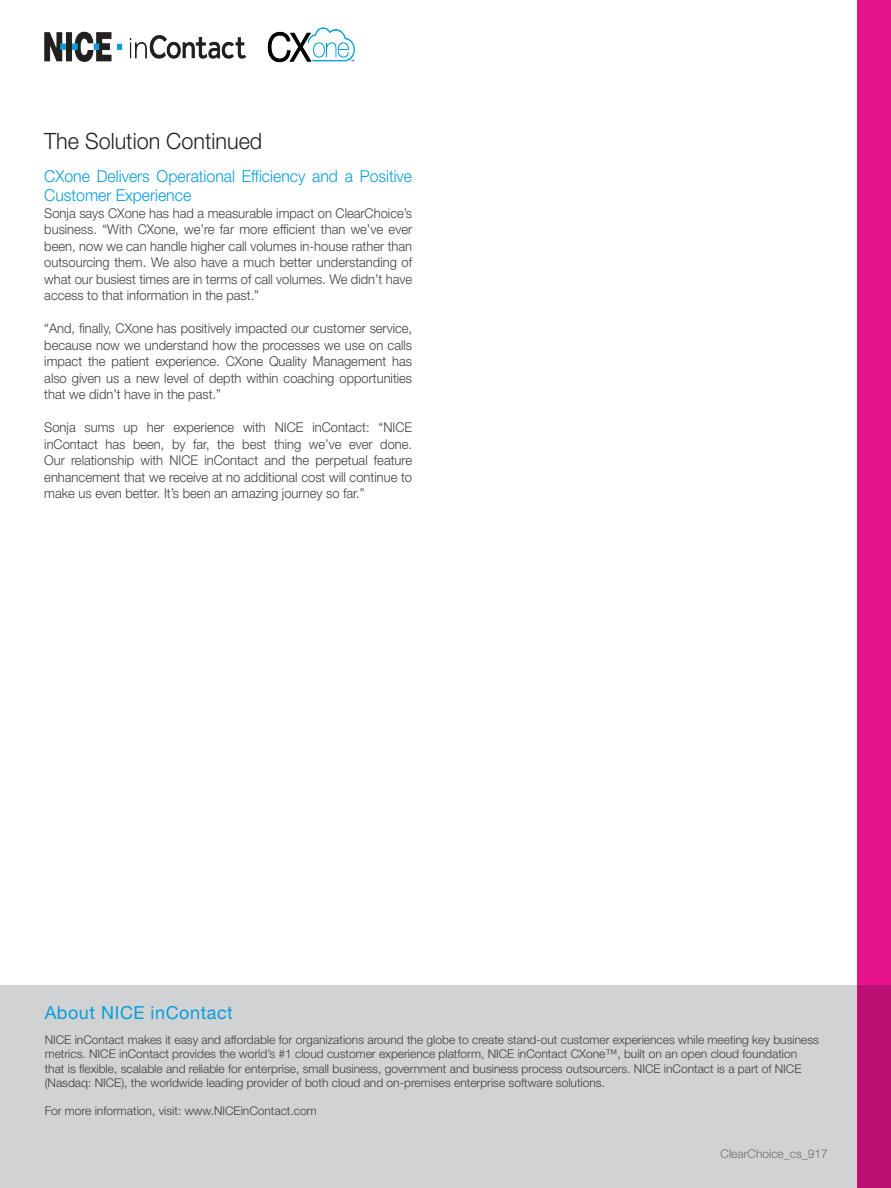
<style>
.page{position:relative;width:891px;height:1188px;background:#fff}
.page>*{position:absolute;margin:0;border:0;box-sizing:border-box;transform-origin:0 0}
.H2_TITLE_15_9{font:300 22.5px "Helvetica Neue LT Std";color:#231f20;scale:.96 1}
.About_Nice_Title_11{font:18px "Helvetica Neue LT Std";letter-spacing:.03em;color:#069edb}
.Body_Text_9_11__grey{font:300 16.5px/19.5px "Helvetica Neue LT Std";color:#069edb;scale:.96 1}
.Body_Text_9_11__grey-2{font:300 13.5px/16.5px "Helvetica Neue LT Std";color:#3e3e3f;text-align:justify;scale:.96 1}
.About_Nice_Text_8{font:300 12px/14.5px "Helvetica Neue LT Std";color:#3e3e3f}
.About_Nice_Text_8-2{font:300 12px "Helvetica Neue LT Std";color:#6c6d70}
</style>
<div class="page">
<div style="left:0;top:986px;width:891px;height:202px;background:#d1d2d4"></div>
<svg style="left:857px;top:0;width:34px;height:1188px;fill:#e6138b"></svg>
<img style="left:44px;top:27px;width:311px;height:36px">
<p class="H2_TITLE_15_9" style="left:44px;top:127px;width:229px">The Solution Continued</p>
<p class="Body_Text_9_11__grey" style="left:44px;top:166px;width:385px">CXone Delivers Operational Efficiency and a Positive<br>Customer Experience</p>
<p class="Body_Text_9_11__grey-2" style="left:44px;top:204px;width:385px">Sonja says CXone has had a measurable impact on ClearChoice’s business. “With CXone, we’re far more efficient than we’ve ever been, now we can handle higher call volumes in-house rather than outsourcing them. We also have a much better understanding of what our busiest times are in terms of call volumes. We didn’t have access to that information in the past.”</p>
<p class="Body_Text_9_11__grey-2" style="left:44px;top:320px;width:385px">“And, finally, CXone has positively impacted our customer service, because now we understand how the processes we use on calls impact the patient experience. CXone Quality Management has also given us a new level of depth within coaching opportunities that we didn’t have in the past.”</p>
<p class="Body_Text_9_11__grey-2" style="left:44px;top:419px;width:385px">Sonja sums up her experience with NICE inContact: “NICE inContact has been, by far, the best thing we’ve ever done.<br>Our relationship with NICE inContact and the perpetual feature enhancement that we receive at no additional cost will continue to make us even better. It’s been an amazing journey so far.”</p>
<p class="About_Nice_Title_11" style="left:45px;top:1002px;width:190px">About NICE inContact</p>
<p class="About_Nice_Text_8" style="left:45px;top:1032px;width:776px">NICE inContact makes it easy and affordable for organizations around the globe to create stand-out customer experiences while meeting key business metrics. NICE inContact provides the world’s #1 cloud customer experience platform, NICE inContact CXone™, built on an open cloud foundation that is flexible, scalable and reliable for enterprise, small business, government and business process outsourcers. NICE inContact is a part of NICE (Nasdaq: NICE), the worldwide leading provider of both cloud and on-premises enterprise software solutions.</p>
<p class="About_Nice_Text_8" style="left:45px;top:1103px;width:274px">For more information, visit: www.NICEinContact.com</p>
<p class="About_Nice_Text_8-2" style="left:721px;top:1146px;width:109px">ClearChoice_cs_917</p>
</div>
